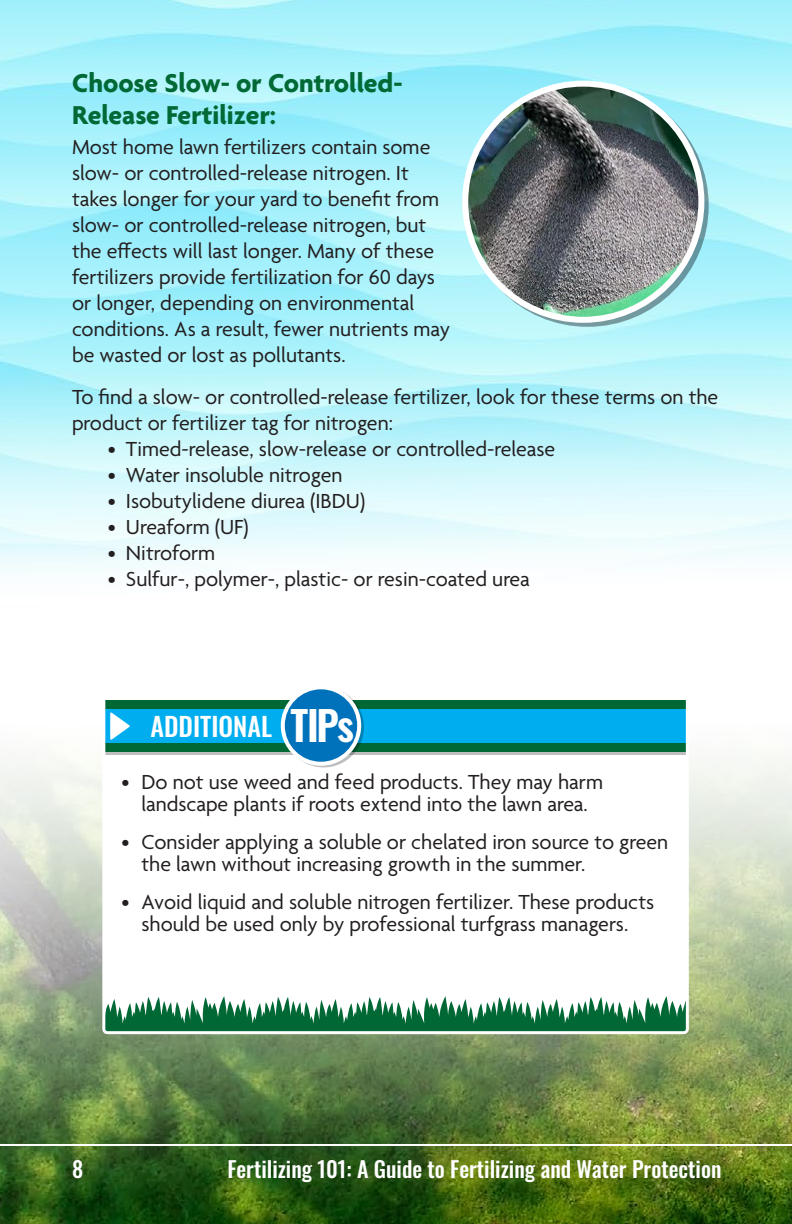
<style>
.page{position:relative;width:792px;height:1224px;background:#fff}
.page>*{position:absolute;margin:0;border:0;box-sizing:border-box;transform-origin:0 0}
.t1{font:700 28px/32px "Agenda";color:#016936}
.t2{font:500 26px "Oswald";color:#fff}
.t3{font:22px/26px "Agenda";color:#231f20}
.t4{font:500 22px "Oswald";color:#fff}
.s1{font-weight:600;font-size:40.6px}
</style>
<div class="page">
<img style="left:0;top:754px;width:792px;height:470px">
<img style="left:0;top:0;width:792px;height:572px">
<hr style="left:0;top:1144px;width:792px;height:2px;background:#fff">
<img style="left:780px;top:754px;width:12px;height:410px">
<img style="left:465px;top:86px;width:236px;height:234px">
<div style="left:462px;top:81px;width:242px;height:242px;border:6px solid #fff;border-radius:50%"></div>
<svg style="left:106px;top:692px;width:579px;height:304px"></svg>
<div style="left:104px;top:748px;width:583px;height:7px;background:#bcbec0"></div>
<div style="left:104px;top:742px;width:583px;height:10px;background:#006835"></div>
<div style="left:104px;top:700px;width:583px;height:9px;background:#006835"></div>
<div style="left:104px;top:709px;width:583px;height:33px;background:#00aeef"></div>
<svg style="left:106px;top:996px;width:579px;height:34px"></svg>
<svg style="left:110px;top:712px;width:20px;height:28px"></svg>
<div style="left:102px;top:687px;width:587px;height:347px;border:3px solid #fff;border-radius:4px"></div>
<svg style="left:283px;top:687px;width:81px;height:80px"></svg>
<svg style="left:281px;top:685px;width:80px;height:81px"></svg>
<div style="left:285px;top:689px;width:72px;height:73px;background:#0072bc;border-radius:50%"></div>
<p class="t1" style="left:72px;top:69px;width:332px">Choose Slow- or Controlled-<br>Release Fertilizer:</p>
<p class="t3" style="left:72px;top:135px;width:379px">Most home lawn fertilizers contain some slow- or controlled-release nitrogen. It takes longer for your yard to benefit from slow- or controlled-release nitrogen, but the effects will last longer. Many of these fertilizers provide fertilization for 60 days or longer, depending on environmental conditions. As a result, fewer nutrients may be wasted or lost as pollutants.</p>
<p class="t3" style="left:72px;top:385px;width:648px">To find a slow- or controlled-release fertilizer, look for these terms on the product or fertilizer tag for nitrogen:</p>
<p class="t3" style="left:108px;top:437px;width:449px">• Timed-release, slow-release or controlled-release</p>
<p class="t3" style="left:108px;top:463px;width:236px">• Water insoluble nitrogen</p>
<p class="t3" style="left:108px;top:489px;width:259px">• Isobutylidene diurea (IBDU)</p>
<p class="t3" style="left:108px;top:515px;width:142px">• Ureaform (UF)</p>
<p class="t3" style="left:108px;top:541px;width:109px">• Nitroform</p>
<p class="t3" style="left:108px;top:567px;width:423px">• Sulfur-, polymer-, plastic- or resin-coated urea</p>
<p class="t2" style="left:150px;top:713px;width:205px">ADDITIONAL <span class="s1">TIPs</span></p>
<p class="t3" style="left:122px;top:772px;width:483px;line-height:22px;text-align:center">• Do not use weed and feed products. They may harm landscape plants if roots extend into the lawn area.</p>
<p class="t3" style="left:142px;top:832px;width:528px;line-height:22px;text-indent:-20px">• Consider applying a soluble or chelated iron source to green the lawn without increasing growth in the summer.</p>
<p class="t3" style="left:122px;top:892px;width:534px;line-height:22px;text-align:center">• Avoid liquid and soluble nitrogen fertilizer. These products should be used only by professional turfgrass managers.</p>
<p class="t4" style="left:72px;top:1158px;width:13px">8</p>
<p class="t4" style="left:227px;top:1158px;width:496px">Fertilizing 101: A Guide to Fertilizing and Water Protection</p>
</div>
